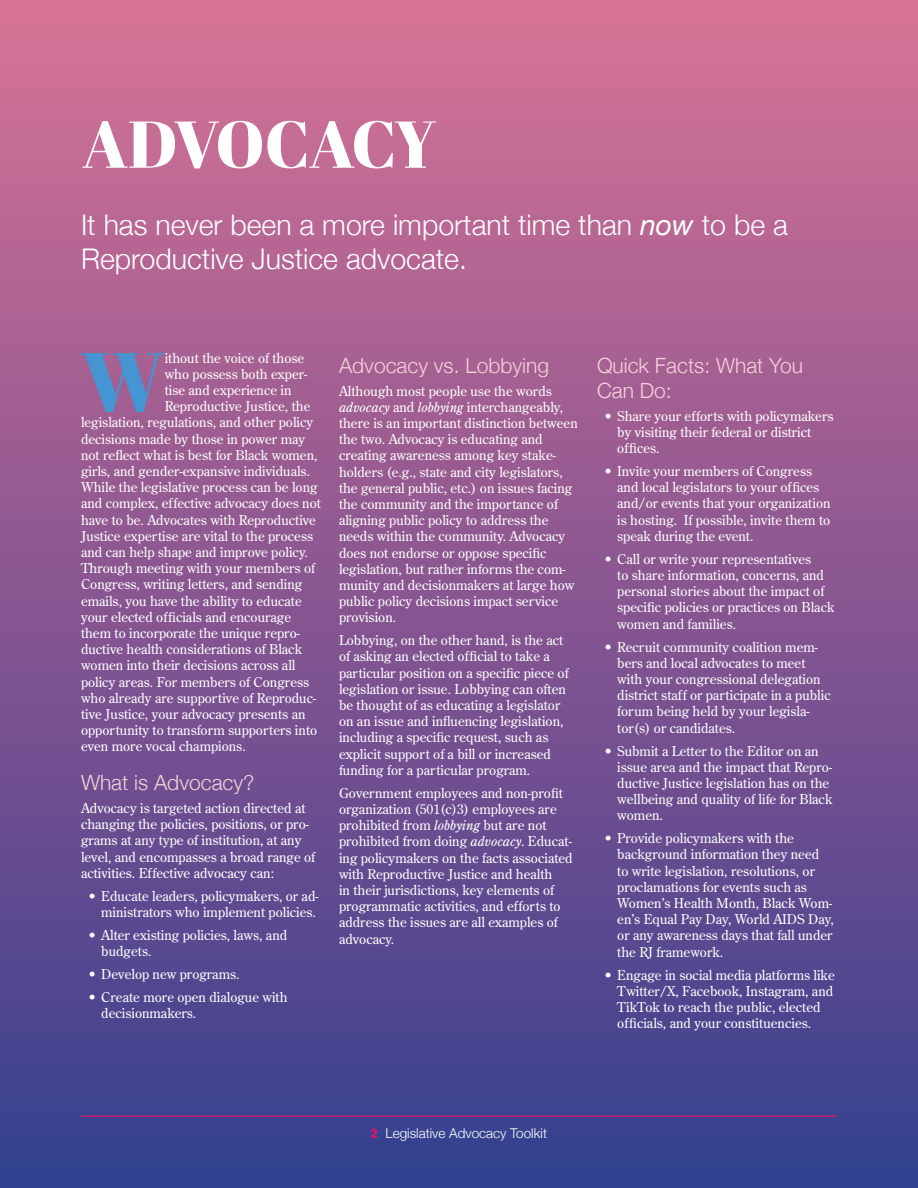
<style>
.page{position:relative;width:918px;height:1188px;background:#fff}
.page>*{position:absolute;margin:0;border:0;box-sizing:border-box;transform-origin:0 0}
.t1{font:82.95px "Abril Fatface";color:#4495d1}
.t2{font:66px "Abril Fatface";letter-spacing:-.04em;color:#fff}
.t3{font:300 28.5px/34.2px "Helvetica Neue";color:#fff}
.t4{font:300 21px/25.2px "Helvetica Neue";color:#f4d2da}
.t5{font:13.5px/16.2px "Century Old Style Std";color:#fff}
.t6{font:300 13.5px "Helvetica Neue";color:#fff}
.s1{font-weight:400;font-style:italic}
.s2{font-style:italic}
.s3{font-weight:900;font-stretch:condensed;color:#cd1b71}
</style>
<div class="page">
<div style="left:0;top:0;width:918px;height:1188px;background:linear-gradient(to bottom,#da7195,#353e8e)"></div>
<hr style="left:81px;top:1115px;width:756px;height:2px;background:#cd1b71">
<h2 class="t2" style="left:82px;top:98px;width:356px">ADVOCACY</h2>
<h3 class="t3" style="left:81px;top:206px;width:708px">It has never been a more important time than <span class="s1">now</span> to be a<br>Reproductive Justice advocate.</h3>
<h1 class="t1" style="left:81px;top:323px;width:86px">W</h1>
<p class="t5" style="left:165px;top:349px;width:141px">ithout the voice of those</p>
<p class="t5" style="left:165px;top:366px;width:144px">who possess both exper-</p>
<p class="t5" style="left:165px;top:382px;width:128px">tise and experience in</p>
<p class="t5" style="left:165px;top:398px;width:147px">Reproductive Justice, the</p>
<p class="t5" style="left:81px;top:414px;width:234px">legislation, regulations, and other policy</p>
<p class="t5" style="left:81px;top:430px;width:226px">decisions made by those in power may</p>
<p class="t5" style="left:81px;top:447px;width:238px">not reflect what is best for Black women,</p>
<p class="t5" style="left:81px;top:463px;width:231px">girls, and gender-expansive individuals.</p>
<p class="t5" style="left:81px;top:479px;width:238px">While the legislative process can be long</p>
<p class="t5" style="left:81px;top:495px;width:241px">and complex, effective advocacy does not</p>
<p class="t5" style="left:81px;top:511px;width:237px">have to be. Advocates with Reproductive</p>
<p class="t5" style="left:81px;top:528px;width:234px">Justice expertise are vital to the process</p>
<p class="t5" style="left:81px;top:544px;width:228px">and can help shape and improve policy.</p>
<p class="t5" style="left:81px;top:560px;width:236px">Through meeting with your members of</p>
<p class="t5" style="left:81px;top:576px;width:223px">Congress, writing letters, and sending</p>
<p class="t5" style="left:81px;top:592px;width:222px">emails, you have the ability to educate</p>
<p class="t5" style="left:81px;top:609px;width:212px">your elected officials and encourage</p>
<p class="t5" style="left:81px;top:625px;width:221px">them to incorporate the unique repro-</p>
<p class="t5" style="left:81px;top:641px;width:223px">ductive health considerations of Black</p>
<p class="t5" style="left:81px;top:657px;width:216px">women into their decisions across all</p>
<p class="t5" style="left:81px;top:673px;width:230px">policy areas. For members of Congress</p>
<p class="t5" style="left:81px;top:690px;width:237px">who already are supportive of Reproduc-</p>
<p class="t5" style="left:81px;top:706px;width:226px">tive Justice, your advocacy presents an</p>
<p class="t5" style="left:81px;top:722px;width:238px">opportunity to transform supporters into</p>
<p class="t5" style="left:81px;top:738px;width:166px">even more vocal champions.</p>
<h3 class="t4" style="left:81px;top:769px;width:175px">What is Advocacy?</h3>
<p class="t5" style="left:81px;top:800px;width:236px">Advocacy is targeted action directed at changing the policies, positions, or pro&shy;grams at any type of institution, at any level, and encompasses a broad range of activities. Effective advocacy can:</p>
<p class="t5" style="left:88px;top:888px;width:232px;text-align:right">• Educate leaders, policymakers, or ad&shy;ministrators who implement policies.</p>
<p class="t5" style="left:101px;top:927px;width:188px;text-indent:-14px">• Alter existing policies, laws, and budgets.</p>
<p class="t5" style="left:88px;top:966px;width:153px">• Develop new programs.</p>
<p class="t5" style="left:101px;top:989px;width:188px;text-indent:-14px">• Create more open dialogue with decisionmakers.</p>
<h3 class="t4" style="left:339px;top:351px;width:212px">Advocacy vs. Lobbying</h3>
<p class="t5" style="left:339px;top:382px;width:240px">Although most people use the words <span class="s2">advocacy</span> and <span class="s2">lobbying</span> interchangeably, there is an important distinction between the two. Advocacy is educating and creating awareness among key stake&shy;holders (e.g., state and city legislators, the general public, etc.) on issues facing the community and the importance of aligning public policy to address the needs within the community. Advocacy does not endorse or oppose specific legislation, but rather informs the com&shy;munity and decisionmakers at large how public policy decisions impact service provision.</p>
<p class="t5" style="left:339px;top:632px;width:231px">Lobbying, on the other hand, is the act of asking an elected official to take a particular position on a specific piece of legislation or issue. Lobbying can often be thought of as educating a legislator on an issue and influencing legislation, including a specific request, such as explicit support of a bill or increased funding for a particular program.</p>
<p class="t5" style="left:339px;top:785px;width:235px">Government employees and non-profit organization (501(c)3) employees are prohibited from <span class="s2">lobbying</span> but are not prohibited from doing <span class="s2">advocacy</span>. Educat&shy;ing policymakers on the facts associated with Reproductive Justice and health<br>in their jurisdictions, key elements of programmatic activities, and efforts to address the issues are all examples of advocacy.</p>
<h3 class="t4" style="left:597px;top:351px;width:208px">Quick Facts: What You<br>Can Do:</h3>
<p class="t5" style="left:617px;top:408px;width:218px;text-indent:-14px">• Share your efforts with policymakers by visiting their federal or district offices.</p>
<p class="t5" style="left:617px;top:463px;width:215px;text-indent:-14px">• Invite your members of Congress and local legislators to your offices and/or events that your organization is hosting. If possible, invite them to speak during the event.</p>
<p class="t5" style="left:617px;top:551px;width:219px;text-indent:-14px">• Call or write your representatives<br>to share information, concerns, and personal stories about the impact of specific policies or practices on Black women and families.</p>
<p class="t5" style="left:617px;top:638px;width:215px;text-indent:-14px">• Recruit community coalition mem&shy;bers and local advocates to meet with your congressional delegation district staff or participate in a public forum being held by your legisla&shy;tor(s) or candidates.</p>
<p class="t5" style="left:617px;top:742px;width:217px;text-indent:-14px">• Submit a Letter to the Editor on an issue area and the impact that Repro&shy;ductive Justice legislation has on the wellbeing and quality of life for Black women.</p>
<p class="t5" style="left:617px;top:830px;width:218px;text-indent:-14px">• Provide policymakers with the background information they need<br>to write legislation, resolutions, or proclamations for events such as<br>Women’s Health Month, Black Wom&shy;en’s Equal Pay Day, World AIDS Day, or any awareness days that fall under the RJ framework.</p>
<p class="t5" style="left:617px;top:966px;width:219px;text-indent:-14px">• Engage in social media platforms like Twitter/X, Facebook, Instagram, and TikTok to reach the public, elected officials, and your constituencies.</p>
<p class="t6" style="left:371px;top:1123px;width:178px"><span class="s3">2</span> Legislative Advocacy Toolkit</p>
</div>
